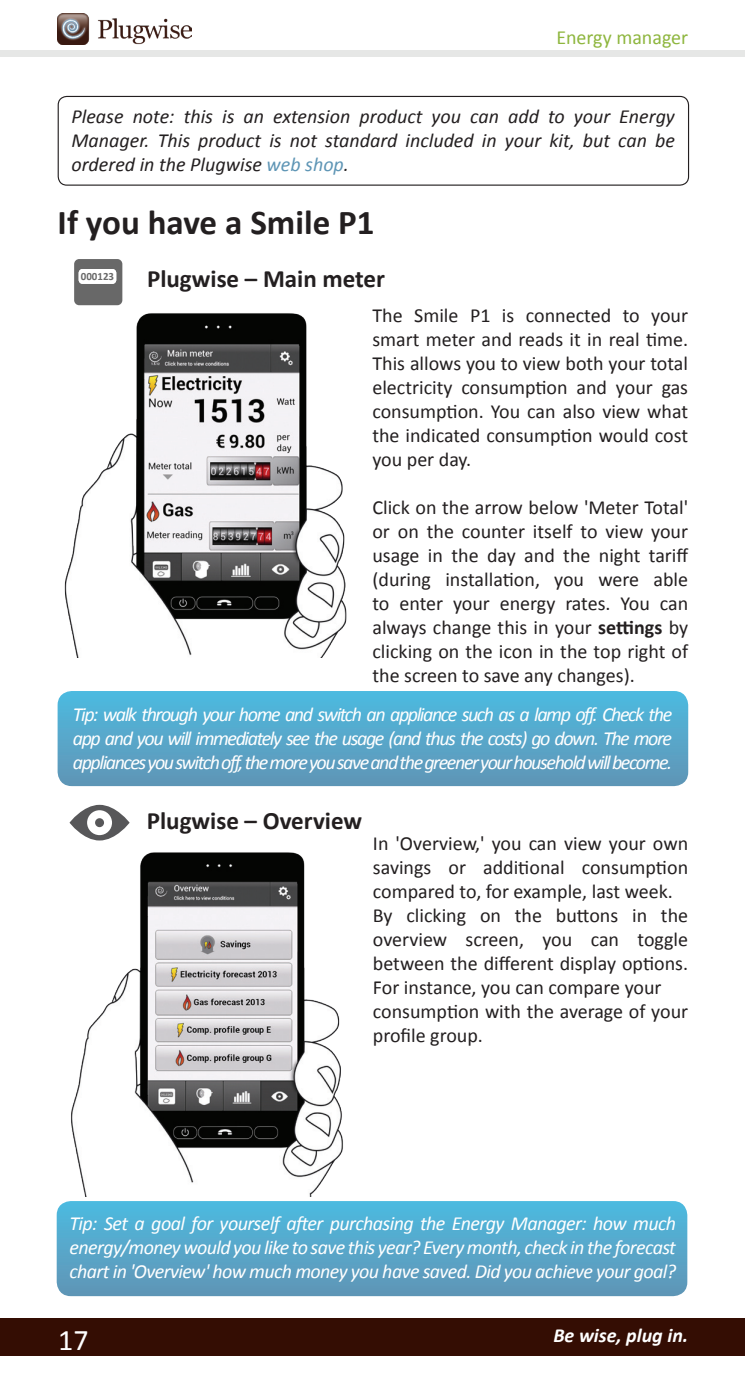
<style>
.page{position:relative;width:745px;height:1375px;background:#fff}
.page>*{position:absolute;margin:0;border:0;box-sizing:border-box;transform-origin:0 0}
.t1{font:700 35px "Calibri";color:#231f20}
.t2{font:30px "Calibri";color:#fff}
.t3{font:700 25px "Calibri";color:#231f20}
.t4{font:20px/24px "Calibri";color:#231f20;text-align:justify}
.t5{font:italic 20px/24px "Calibri";letter-spacing:-.05em;color:#fff;text-align:justify}
.t6{font:italic 20px/24px "Calibri";color:#231f20;text-align:justify}
.t7{font:italic 700 20px "Calibri";color:#fff}
.t8{font:20px "Calibri";color:#8eb63e}
.t9{font:700 11px "Calibri";color:#686868}
.s1{color:#5e95b5}
.s2{font-weight:700}
</style>
<div class="page">
<div style="left:0;top:1317px;width:744px;height:38px;background:#340d03"></div>
<div style="left:0;top:50px;width:744px;height:7px;background:#e6e7e6"></div>
<img style="left:58px;top:13px;width:133px;height:32px">
<svg style="left:57px;top:1201px;width:630px;height:95px;background:#57a7ca"></svg>
<svg style="left:58px;top:691px;width:629px;height:95px;background:#56a7ca"></svg>
<img style="left:64px;top:313px;width:283px;height:344px">
<img style="left:71px;top:840px;width:272px;height:356px">
<div style="left:58px;top:96px;width:630px;height:90px;border:1px solid #231f20;border-radius:9px"></div>
<svg style="left:69px;top:805px;width:60px;height:35px"></svg>
<div style="left:95px;top:818px;width:9px;height:9px;background:#575759;border-radius:50%"></div>
<div style="left:74px;top:259px;width:48px;height:46px;background:#686868"></div>
<div style="left:79px;top:269px;width:37px;height:15px;background:#fff;border-radius:4px"></div>
<p class="t8" style="left:556px;top:25px;width:133px">Energy manager</p>
<p class="t6" style="left:71px;top:103px;width:604px">Please note: this is an extension product you can add to your Energy Manager. This product is not standard included in your kit, but can be ordered in the Plugwise <span class="s1">web shop</span>.</p>
<h1 class="t1" style="left:58px;top:200px;width:318px">If you have a Smile P1</h1>
<p class="t9" style="left:81px;top:269px;width:35px">000123</p>
<p class="t3" style="left:147px;top:262px;width:239px">Plugwise – Main meter</p>
<p class="t4" style="left:372px;top:303px;width:317px">The Smile P1 is connected to your smart meter and reads it in real time.<br>This allows you to view both your total electricity consumption and your gas consumption. You can also view what the indicated consumption would cost you per day.</p>
<p class="t4" style="left:372px;top:495px;width:317px">Click on the arrow below 'Meter Total' or on the counter itself to view your usage in the day and the night tariff (during installation, you were able to enter your energy rates. You can always change this in your <span class="s2">settings</span> by clicking on the icon in the top right of the screen to save any changes).</p>
<p class="t5" style="left:73px;top:701px;width:600px">Tip: walk through your home and switch an appliance such as a lamp off. Check the app and you will immediately see the usage (and thus the costs) go down. The more appliances you switch off, the more you save and the greener your household will become.</p>
<p class="t3" style="left:147px;top:804px;width:217px">Plugwise – Overview</p>
<p class="t4" style="left:372px;top:832px;width:316px;text-align:left">In 'Overview,' you can view your own savings or additional consumption compared to, for example, last week.<br>By clicking on the buttons in the overview screen, you can toggle between the different display options.<br>For instance, you can compare your consumption with the average of your profile group.</p>
<p class="t5" style="left:69px;top:1211px;width:608px">Tip: Set a goal for yourself after purchasing the Energy Manager: how much energy/money would you like to save this year? Every month, check in the forecast chart in 'Overview' how much money you have saved. Did you achieve your goal?</p>
<h2 class="t2" style="left:58px;top:1321px;width:32px">17</h2>
<p class="t7" style="left:553px;top:1323px;width:136px">Be wise, plug in.</p>
</div>
